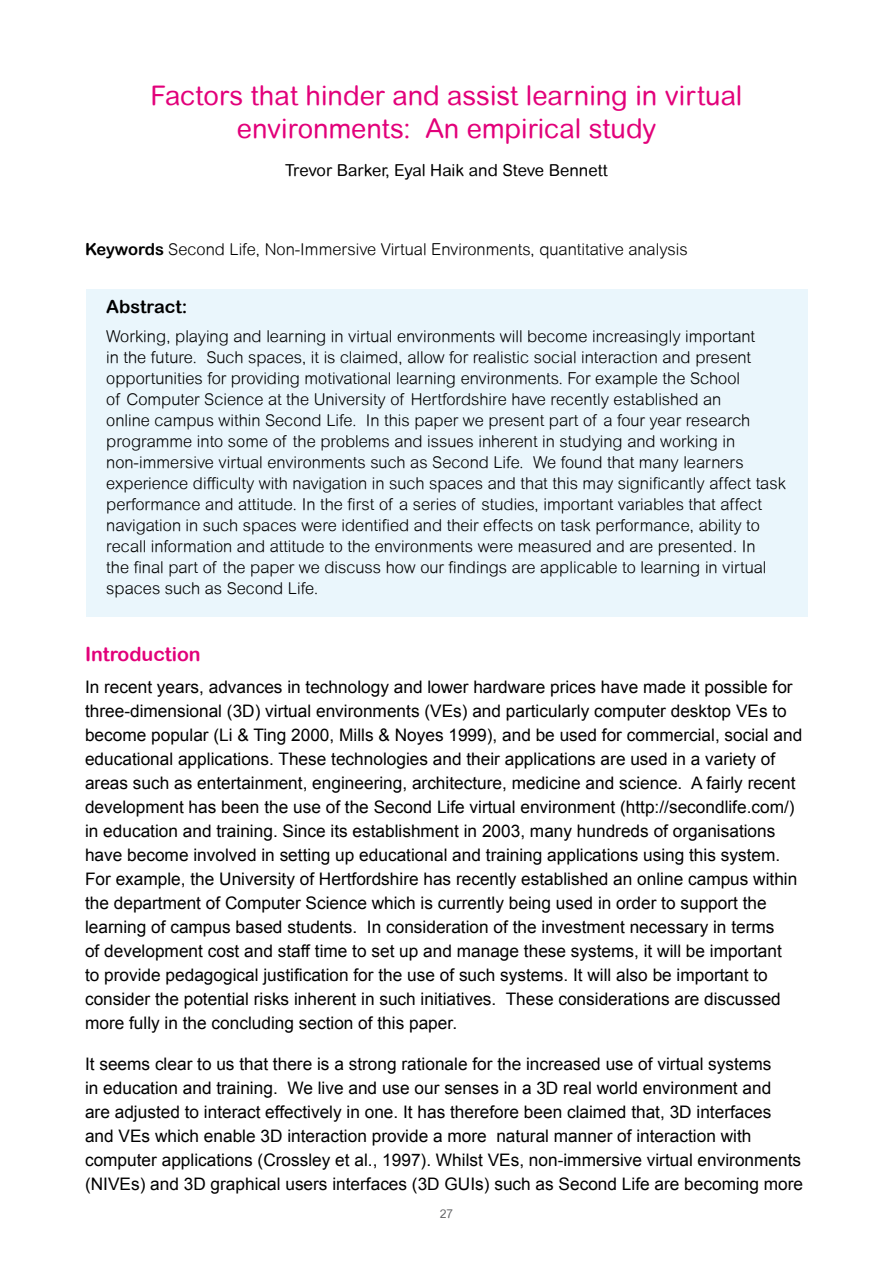
<style>
.page{position:relative;width:893px;height:1263px;background:#fff}
.page>*{position:absolute;margin:0;border:0;box-sizing:border-box;transform-origin:0 0}
.t1{font:27px/33px "Arial Rounded MT";color:#e2007a;text-align:center}
.t2{font:19.5px "Arial Rounded MT Bold";color:#e2007a}
.t3{font:18px "Arial Rounded MT Bold";color:#000}
.t4{font:17.25px/24px "Arial";color:#000}
.t5{font:300 16.5px/21px "Arial Rounded MT";color:#000}
.t6{font:16.5px "Arial Rounded MT";color:#000}
.t7{font:12px "Arial Rounded MT";color:#646567}
.s1{font-family:"Arial Rounded MT Bold";font-weight:400}
</style>
<div class="page">
<div style="left:86px;top:289px;width:721px;height:328px;background:#eaf6fc"></div>
<h1 class="t1" style="left:151px;top:79px;width:593px">Factors that hinder and assist learning in virtual environments: An empirical study</h1>
<p class="t6" style="left:285px;top:159px;width:324px">Trevor Barker, Eyal Haik and Steve Bennett</p>
<p class="t5" style="left:85px;top:238px;width:604px"><span class="s1">Keywords</span> Second Life, Non-Immersive Virtual Environments, quantitative analysis</p>
<p class="t3" style="left:106px;top:296px;width:83px">Abstract:</p>
<p class="t5" style="left:106px;top:326px;width:681px">Working, playing and learning in virtual environments will become increasingly important<br>in the future. Such spaces, it is claimed, allow for realistic social interaction and present opportunities for providing motivational learning environments. For example the School<br>of Computer Science at the University of Hertfordshire have recently established an<br>online campus within Second Life. In this paper we present part of a four year research programme into some of the problems and issues inherent in studying and working in non-immersive virtual environments such as Second Life. We found that many learners experience difficulty with navigation in such spaces and that this may significantly affect task performance and attitude. In the first of a series of studies, important variables that affect navigation in such spaces were identified and their effects on task performance, ability to recall information and attitude to the environments were measured and are presented. In<br>the final part of the paper we discuss how our findings are applicable to learning in virtual spaces such as Second Life.</p>
<p class="t2" style="left:85px;top:642px;width:117px">Introduction</p>
<p class="t4" style="left:85px;top:675px;width:719px">In recent years, advances in technology and lower hardware prices have made it possible for three-dimensional (3D) virtual environments (VEs) and particularly computer desktop VEs to become popular (Li &amp; Ting 2000, Mills &amp; Noyes 1999), and be used for commercial, social and educational applications. These technologies and their applications are used in a variety of areas such as entertainment, engineering, architecture, medicine and science. A fairly recent development has been the use of the Second Life virtual environment (http://secondlife.com/) in education and training. Since its establishment in 2003, many hundreds of organisations have become involved in setting up educational and training applications using this system.<br>For example, the University of Hertfordshire has recently established an online campus within the department of Computer Science which is currently being used in order to support the learning of campus based students. In consideration of the investment necessary in terms<br>of development cost and staff time to set up and manage these systems, it will be important<br>to provide pedagogical justification for the use of such systems. It will also be important to consider the potential risks inherent in such initiatives. These considerations are discussed more fully in the concluding section of this paper.</p>
<p class="t4" style="left:85px;top:1052px;width:720px">It seems clear to us that there is a strong rationale for the increased use of virtual systems<br>in education and training. We live and use our senses in a 3D real world environment and<br>are adjusted to interact effectively in one. It has therefore been claimed that, 3D interfaces and VEs which enable 3D interaction provide a more natural manner of interaction with computer applications (Crossley et al., 1997). Whilst VEs, non-immersive virtual environments (NIVEs) and 3D graphical users interfaces (3D GUIs) such as Second Life are becoming more</p>
<p class="t7" style="left:440px;top:1206px;width:15px">27</p>
</div>
